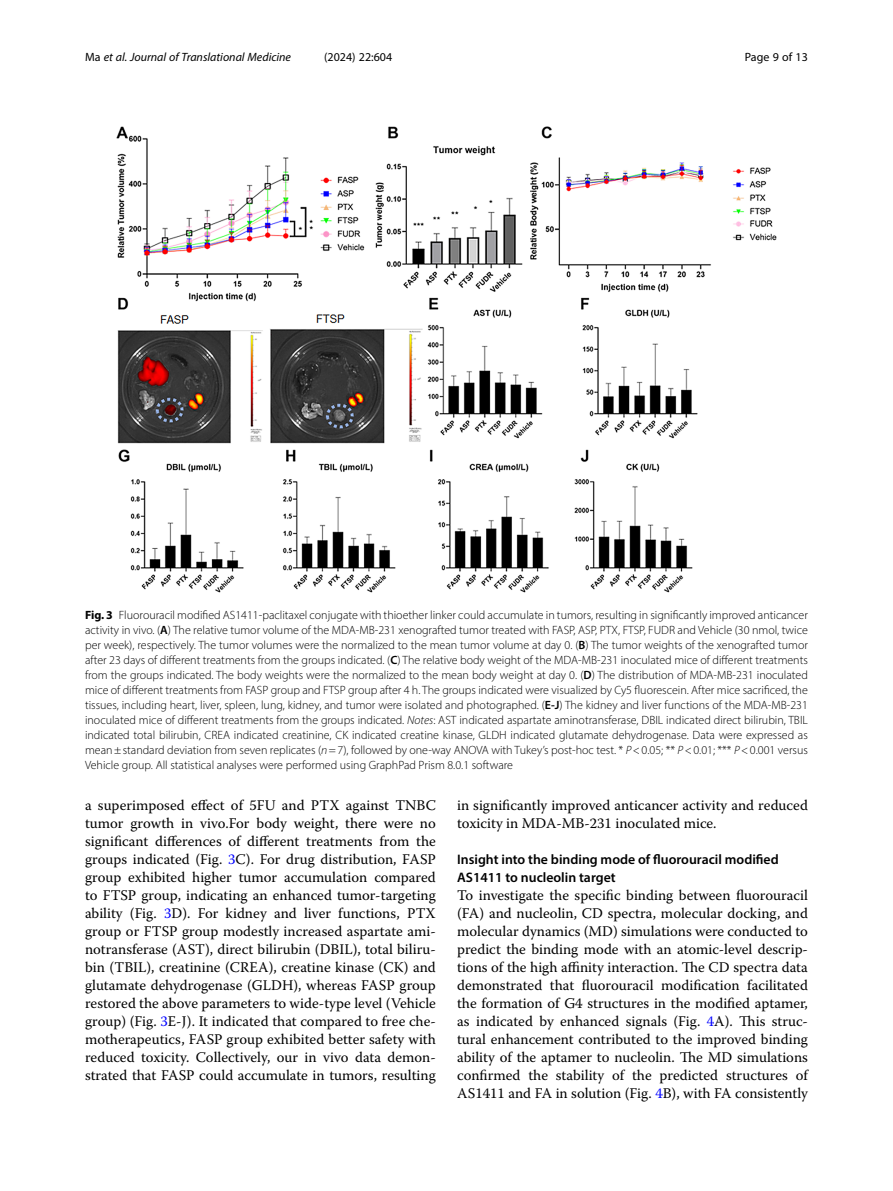
<style>
.page{position:relative;width:893px;height:1191px;background:#fff}
.page>*{position:absolute;margin:0;border:0;box-sizing:border-box;transform-origin:0 0}
.Body_Text{font:14.7px/18px "Warnock Pro";color:#000;text-align:justify}
.Head_2{font:600 13.8px/18px "Myriad Pro";color:#000}
.Figure_Caption{font:300 12px/15px "Myriad Pro";color:#000;text-align:justify}
.t1{font:italic 12px "Myriad Pro";color:#000}
.t2{font:12px "Myriad Pro";color:#000}
.s1{font-style:normal}
.s2{font-weight:700}
.s3{font-weight:600}
.s4{font-style:italic}
.s5{color:#00f}
</style>
<div class="page">
<img style="left:117px;top:126px;width:659px;height:466px">
<p class="t1" style="left:85px;top:50px;width:208px"><span class="s1">Ma</span> et al. Journal of Translational Medicine</p>
<p class="t2" style="left:324px;top:50px;width:70px">(2024) 22:604</p>
<p class="t2" style="left:745px;top:50px;width:65px">Page 9 of 13</p>
<p class="Figure_Caption" style="left:85px;top:608px;width:724px"><span class="s2">Fig. 3</span> Fluorouracil modified AS1411-paclitaxel conjugate with thioether linker could accumulate in tumors, resulting in significantly improved anticancer activity in vivo. (<span class="s3">A</span>) The relative tumor volume of the MDA-MB-231 xenografted tumor treated with FASP, ASP, PTX, FTSP, FUDR and Vehicle (30 nmol, twice per week), respectively. The tumor volumes were the normalized to the mean tumor volume at day 0. (<span class="s3">B</span>) The tumor weights of the xenografted tumor after 23 days of different treatments from the groups indicated. (<span class="s3">C</span>) The relative body weight of the MDA-MB-231 inoculated mice of different treatments from the groups indicated. The body weights were the normalized to the mean body weight at day 0. (<span class="s3">D</span>) The distribution of MDA-MB-231 inoculated mice of different treatments from FASP group and FTSP group after 4 h. The groups indicated were visualized by Cy5 fluorescein. After mice sacrificed, the tissues, including heart, liver, spleen, lung, kidney, and tumor were isolated and photographed. (<span class="s3">E-J</span>) The kidney and liver functions of the MDA-MB-231 inoculated mice of different treatments from the groups indicated. <span class="s4">Notes</span>: AST indicated aspartate aminotransferase, DBIL indicated direct bilirubin, TBIL indicated total bilirubin, CREA indicated creatinine, CK indicated creatine kinase, GLDH indicated glutamate dehydrogenase. Data were expressed as mean±standard deviation from seven replicates (<span class="s4">n</span>=7), followed by one-way ANOVA with Tukey’s post-hoc test. * <span class="s4">P</span>&lt;0.05; ** <span class="s4">P</span>&lt;0.01; *** <span class="s4">P</span>&lt;0.001 versus Vehicle group. All statistical analyses were performed using GraphPad Prism 8.0.1 software</p>
<p class="Body_Text" style="left:85px;top:796px;width:352px">a superimposed effect of 5FU and PTX against TNBC tumor growth in vivo.For body weight, there were no significant differences of different treatments from the groups indicated (Fig. <span class="s5">3</span>C). For drug distribution, FASP group exhibited higher tumor accumulation compared to FTSP group, indicating an enhanced tumor-targeting ability (Fig. <span class="s5">3</span>D). For kidney and liver functions, PTX group or FTSP group modestly increased aspartate ami&shy;notransferase (AST), direct bilirubin (DBIL), total biliru&shy;bin (TBIL), creatinine (CREA), creatine kinase (CK) and glutamate dehydrogenase (GLDH), whereas FASP group restored the above parameters to wide-type level (Vehicle group) (Fig. <span class="s5">3</span>E-J). It indicated that compared to free che&shy;motherapeutics, FASP group exhibited better safety with reduced toxicity. Collectively, our in vivo data demon&shy;strated that FASP could accumulate in tumors, resulting</p>
<p class="Body_Text" style="left:457px;top:796px;width:352px">in significantly improved anticancer activity and reduced toxicity in MDA-MB-231 inoculated mice.</p>
<p class="Head_2" style="left:457px;top:850px;width:323px">Insight into the binding mode of fluorouracil modified<br>AS1411 to nucleolin target</p>
<p class="Body_Text" style="left:457px;top:886px;width:352px">To investigate the specific binding between fluorouracil (FA) and nucleolin, CD spectra, molecular docking, and molecular dynamics (MD) simulations were conducted to predict the binding mode with an atomic-level descrip&shy;tions of the high affinity interaction. The CD spectra data demonstrated that fluorouracil modification facilitated the formation of G4 structures in the modified aptamer, as indicated by enhanced signals (Fig. <span class="s5">4</span>A). This struc&shy;tural enhancement contributed to the improved binding ability of the aptamer to nucleolin. The MD simulations confirmed the stability of the predicted structures of AS1411 and FA in solution (Fig. <span class="s5">4</span>B), with FA consistently</p>
</div>
